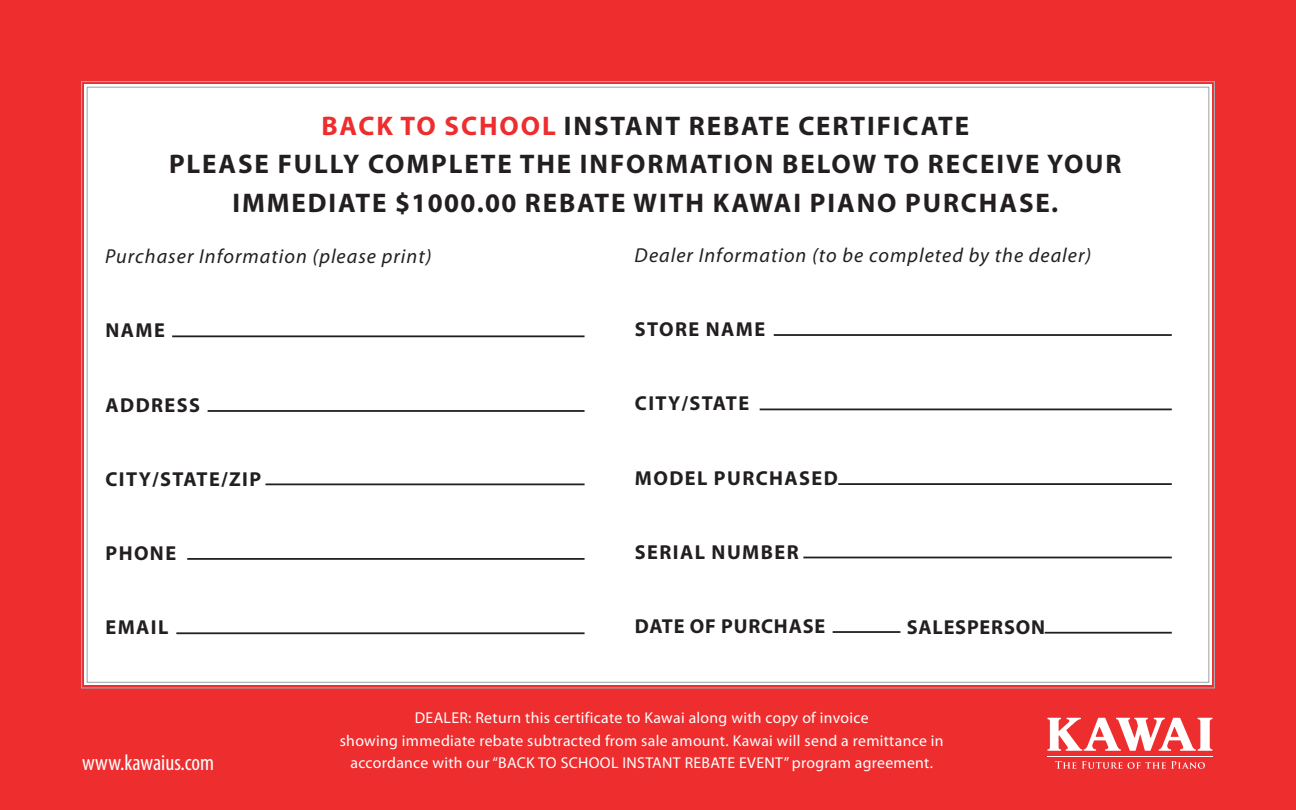
<style>
.page{position:relative;width:1296px;height:810px;background:#ee2d2e}
.page>*{position:absolute;margin:0;border:0;box-sizing:border-box;transform-origin:0 0}
.t1{font:700 27px "Myriad Pro";letter-spacing:.07em;color:#231f20}
.t2{font:condensed 22.5px "Myriad Pro";color:#fff}
.t3{font:700 20.25px "Myriad Pro";letter-spacing:.07em;color:#231f20}
.t4{font:italic 20.25px "Myriad Pro";letter-spacing:.05em;color:#231f20}
.t5{font:700 20.25px "Myriad Pro";letter-spacing:.04em;color:#231f20}
.t6{font:15.75px "Myriad Pro";letter-spacing:.02em;color:#fff}
.s1{color:#ee2d2e}
</style>
<div class="page">
<div style="left:81px;top:81px;width:1134px;height:608px;background:#fff"></div>
<hr style="left:172px;top:335px;width:413px;height:2px;background:#231f20">
<hr style="left:208px;top:410px;width:377px;height:2px;background:#231f20">
<hr style="left:265px;top:483px;width:320px;height:2px;background:#231f20">
<hr style="left:187px;top:558px;width:398px;height:2px;background:#231f20">
<hr style="left:176px;top:632px;width:409px;height:2px;background:#231f20">
<hr style="left:774px;top:334px;width:398px;height:2px;background:#231f20">
<hr style="left:760px;top:409px;width:412px;height:1px;background:#231f20">
<hr style="left:838px;top:483px;width:334px;height:2px;background:#231f20">
<hr style="left:803px;top:557px;width:369px;height:1px;background:#231f20">
<hr style="left:833px;top:631px;width:67px;height:2px;background:#231f20">
<hr style="left:1045px;top:632px;width:127px;height:2px;background:#231f20">
<svg style="left:1047px;top:718px;width:165px;height:33px"></svg>
<svg style="left:1055px;top:761px;width:21px;height:8px"></svg>
<svg style="left:1082px;top:761px;width:41px;height:8px"></svg>
<svg style="left:1129px;top:761px;width:75px;height:8px"></svg>
<hr style="left:1047px;top:756px;width:166px;height:1px;background:#fff">
<p class="t1" style="left:321px;top:108px;width:649px"><span class="s1">BACK TO SCHOOL</span> INSTANT REBATE CERTIFICATE</p>
<p class="t1" style="left:169px;top:147px;width:954px">PLEASE FULLY COMPLETE THE INFORMATION BELOW TO RECEIVE YOUR</p>
<p class="t1" style="left:233px;top:185px;width:827px">IMMEDIATE $1000.00 REBATE WITH KAWAI PIANO PURCHASE.</p>
<p class="t4" style="left:105px;top:244px;width:328px">Purchaser Information (please print)</p>
<p class="t4" style="left:635px;top:243px;width:458px">Dealer Information (to be completed by the dealer)</p>
<p class="t3" style="left:106px;top:317px;width:61px">NAME</p>
<p class="t3" style="left:635px;top:316px;width:132px">STORE NAME</p>
<p class="t3" style="left:106px;top:392px;width:96px">ADDRESS</p>
<p class="t3" style="left:635px;top:390px;width:116px">CITY/STATE</p>
<p class="t3" style="left:106px;top:466px;width:157px">CITY/STATE/ZIP</p>
<p class="t3" style="left:635px;top:465px;width:205px">MODEL PURCHASED</p>
<p class="t3" style="left:106px;top:540px;width:72px">PHONE</p>
<p class="t3" style="left:635px;top:539px;width:165px">SERIAL NUMBER</p>
<p class="t3" style="left:106px;top:614px;width:64px">EMAIL</p>
<p class="t5" style="left:635px;top:613px;width:192px">DATE OF PURCHASE</p>
<p class="t5" style="left:907px;top:614px;width:140px">SALESPERSON</p>
<p class="t6" style="left:415px;top:708px;width:455px">DEALER: Return this certificate to Kawai along with copy of invoice</p>
<p class="t6" style="left:340px;top:731px;width:605px">showing immediate rebate subtracted from sale amount. Kawai will send a remittance in</p>
<p class="t2" style="left:82px;top:748px;width:134px">www.kawaius.com</p>
<p class="t6" style="left:350px;top:753px;width:584px">accordance with our “BACK TO SCHOOL INSTANT REBATE EVENT” program agreement.</p>
</div>
